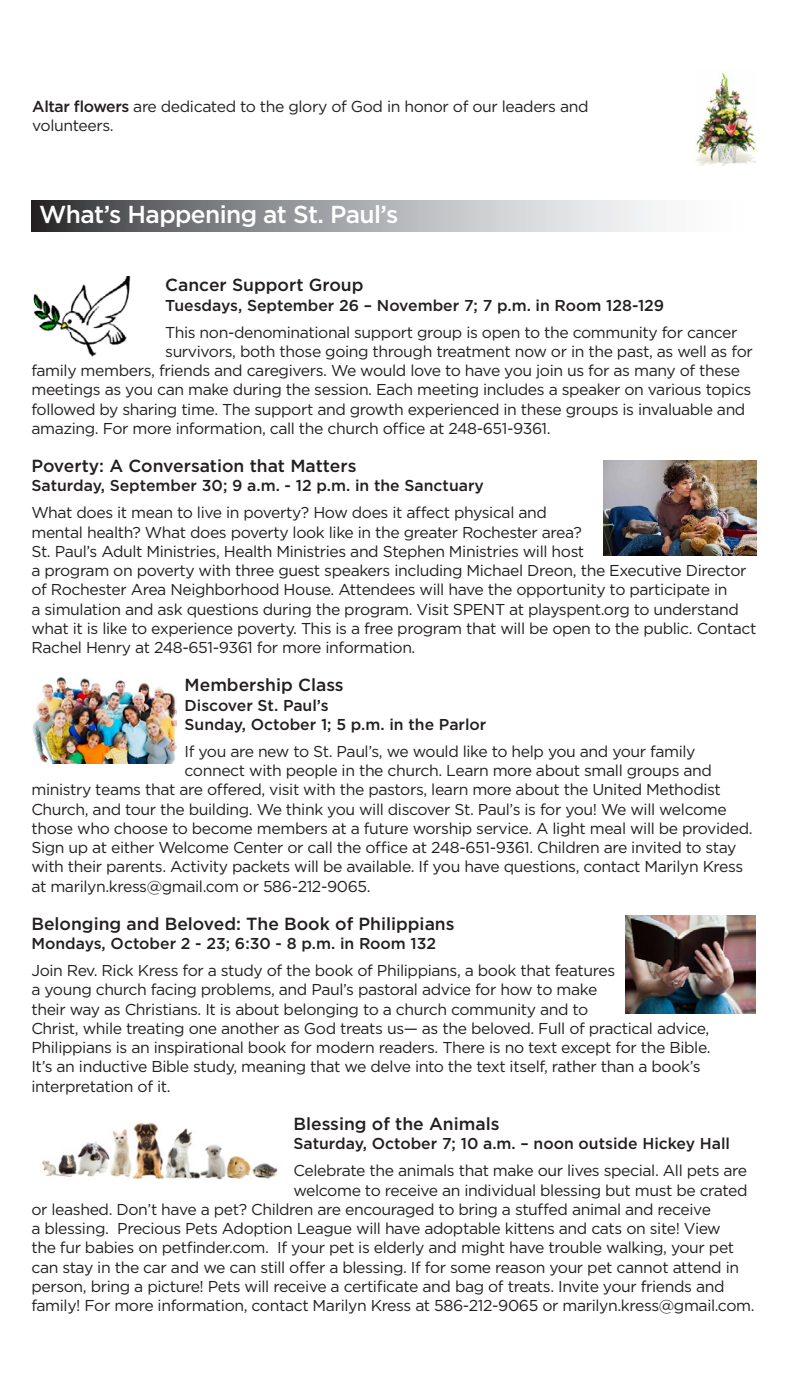
<style>
.page{position:relative;width:788px;height:1386px;background:#fff}
.page>*{position:absolute;margin:0;border:0;box-sizing:border-box;transform-origin:0 0}
.t1{font:500 24.5px "Gotham";letter-spacing:-.025em;color:#fff}
.Article_header{font:500 17.5px "Gotham";color:#231f20}
.Article_body{font:15.75px/19.2px "Gotham";letter-spacing:-.025em;color:#231f20}
.Article_date{font:500 15.75px "Gotham";color:#231f20}
.s1{font-weight:500}
</style>
<div class="page">
<svg style="left:31px;top:200px;width:629px;height:32px;background:#9e9fa2"></svg>
<img style="left:32px;top:678px;width:145px;height:86px">
<img style="left:696px;top:72px;width:60px;height:93px">
<img style="left:33px;top:277px;width:98px;height:80px">
<img style="left:42px;top:1122px;width:236px;height:58px">
<img style="left:625px;top:916px;width:130px;height:97px">
<img style="left:603px;top:460px;width:153px;height:96px">
<p class="Article_body" style="left:32px;top:96px;width:557px"><span class="s1">Altar flowers</span> are dedicated to the glory of God in honor of our leaders and volunteers.</p>
<p class="t1" style="left:39px;top:201px;width:361px">What’s Happening at St. Paul’s</p>
<p class="Article_header" style="left:165px;top:275px;width:200px">Cancer Support Group</p>
<p class="Article_date" style="left:165px;top:296px;width:500px">Tuesdays, September 26 – November 7; 7 p.m. in Room 128-129</p>
<p class="Article_body" style="left:165px;top:322px;width:573px">This non-denominational support group is open to the community for cancer</p>
<p class="Article_body" style="left:165px;top:341px;width:589px">survivors, both those going through treatment now or in the past, as well as for</p>
<p class="Article_body" style="left:31px;top:361px;width:710px">family members, friends and caregivers. We would love to have you join us for as many of these</p>
<p class="Article_body" style="left:31px;top:380px;width:721px">meetings as you can make during the session. Each meeting includes a speaker on various topics</p>
<p class="Article_body" style="left:31px;top:399px;width:715px">followed by sharing time. The support and growth experienced in these groups is invaluable and</p>
<p class="Article_body" style="left:31px;top:418px;width:520px">amazing. For more information, call the church office at 248-651-9361.</p>
<p class="Article_header" style="left:31px;top:456px;width:326px">Poverty: A Conversation that Matters</p>
<p class="Article_date" style="left:31px;top:477px;width:454px">Saturday, September 30; 9 a.m. - 12 p.m. in the Sanctuary</p>
<p class="Article_body" style="left:31px;top:503px;width:726px">What does it mean to live in poverty? How does it affect physical and<br>mental health? What does poverty look like in the greater Rochester area?<br>St. Paul’s Adult Ministries, Health Ministries and Stephen Ministries will host<br>a program on poverty with three guest speakers including Michael Dreon, the Executive Director of Rochester Area Neighborhood House. Attendees will have the opportunity to participate in<br>a simulation and ask questions during the program. Visit SPENT at playspent.org to understand what it is like to experience poverty. This is a free program that will be open to the public. Contact Rachel Henry at 248-651-9361 for more information.</p>
<p class="Article_header" style="left:184px;top:675px;width:161px">Membership Class</p>
<p class="Article_date" style="left:184px;top:696px;width:146px">Discover St. Paul’s</p>
<p class="Article_date" style="left:184px;top:715px;width:303px">Sunday, October 1; 5 p.m. in the Parlor</p>
<p class="Article_body" style="left:184px;top:741px;width:512px">If you are new to St. Paul’s, we would like to help you and your family</p>
<p class="Article_body" style="left:184px;top:761px;width:529px">connect with people in the church. Learn more about small groups and</p>
<p class="Article_body" style="left:31px;top:780px;width:691px">ministry teams that are offered, visit with the pastors, learn more about the United Methodist</p>
<p class="Article_body" style="left:31px;top:799px;width:696px">Church, and tour the building. We think you will discover St. Paul’s is for you! We will welcome</p>
<p class="Article_body" style="left:31px;top:818px;width:722px">those who choose to become members at a future worship service. A light meal will be provided.</p>
<p class="Article_body" style="left:31px;top:838px;width:706px">Sign up at either Welcome Center or call the office at 248-651-9361. Children are invited to stay</p>
<p class="Article_body" style="left:31px;top:857px;width:713px">with their parents. Activity packets will be available. If you have questions, contact Marilyn Kress</p>
<p class="Article_body" style="left:31px;top:876px;width:341px">at marilyn.kress@gmail.com or 586-212-9065.</p>
<p class="Article_header" style="left:31px;top:914px;width:424px">Belonging and Beloved: The Book of Philippians</p>
<p class="Article_date" style="left:31px;top:935px;width:406px">Mondays, October 2 - 23; 6:30 - 8 p.m. in Room 132</p>
<p class="Article_body" style="left:31px;top:961px;width:680px">Join Rev. Rick Kress for a study of the book of Philippians, a book that features<br>a young church facing problems, and Paul’s pastoral advice for how to make<br>their way as Christians. It is about belonging to a church community and to<br>Christ, while treating one another as God treats us— as the beloved. Full of practical advice, Philippians is an inspirational book for modern readers. There is no text except for the Bible.<br>It’s an inductive Bible study, meaning that we delve into the text itself, rather than a book’s interpretation of it.</p>
<p class="Article_header" style="left:293px;top:1114px;width:207px">Blessing of the Animals</p>
<p class="Article_date" style="left:293px;top:1135px;width:438px">Saturday, October 7; 10 a.m. – noon outside Hickey Hall</p>
<p class="Article_body" style="left:293px;top:1161px;width:455px">Celebrate the animals that make our lives special. All pets are</p>
<p class="Article_body" style="left:293px;top:1180px;width:455px">welcome to receive an individual blessing but must be crated</p>
<p class="Article_body" style="left:31px;top:1199px;width:681px">or leashed. Don’t have a pet? Children are encouraged to bring a stuffed animal and receive</p>
<p class="Article_body" style="left:31px;top:1218px;width:691px">a blessing. Precious Pets Adoption League will have adoptable kittens and cats on site! View</p>
<p class="Article_body" style="left:31px;top:1238px;width:704px">the fur babies on petfinder.com. If your pet is elderly and might have trouble walking, your pet</p>
<p class="Article_body" style="left:31px;top:1257px;width:709px">can stay in the car and we can still offer a blessing. If for some reason your pet cannot attend in</p>
<p class="Article_body" style="left:31px;top:1276px;width:694px">person, bring a picture! Pets will receive a certificate and bag of treats. Invite your friends and</p>
<p class="Article_body" style="left:31px;top:1295px;width:724px">family! For more information, contact Marilyn Kress at 586-212-9065 or marilyn.kress@gmail.com.</p>
</div>
